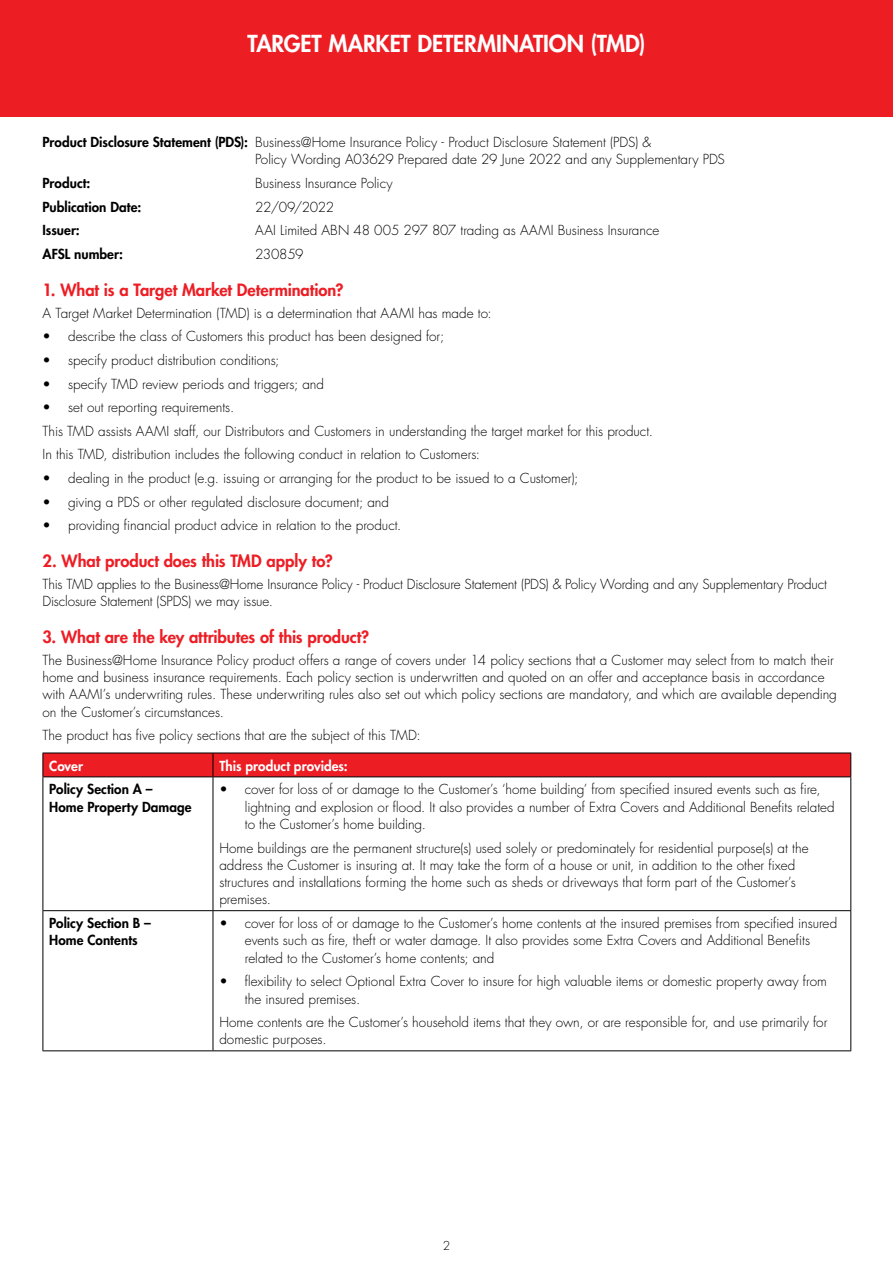
<style>
.page{position:relative;width:893px;height:1263px;background:#fff}
.page>*{position:absolute;margin:0;border:0;box-sizing:border-box;transform-origin:0 0}
.t1{font:800 22.8px "Futura Std";letter-spacing:-.005em;color:#fff}
.t2{font:800 16.5px "Futura Std";letter-spacing:-.005em;color:#ed1d24}
.t3{font:300 13.5px/17.2px "Futura Std";color:#000}
.t4{font:800 13.5px/17.2px "Futura Std";letter-spacing:.005em;color:#000}
.t5{font:800 13.5px "Futura Std";letter-spacing:.005em;color:#fff}
.t6{font:300 12px "Futura Std";color:#000}
.s1{font-weight:800}
</style>
<div class="page">
<div style="left:0;top:0;width:893px;height:117px;background:#ed1d24"></div>
<div style="left:43px;top:753px;width:808px;height:23px;background:#ed1d24"></div>
<hr style="left:43px;top:776px;width:170px;height:1px;background:#000">
<hr style="left:43px;top:777px;width:1px;height:133px;background:#000">
<hr style="left:213px;top:776px;width:638px;height:1px;background:#000">
<hr style="left:213px;top:777px;width:1px;height:133px;background:#000">
<hr style="left:850px;top:777px;width:1px;height:133px;background:#000">
<hr style="left:43px;top:910px;width:170px;height:1px;background:#000">
<hr style="left:43px;top:911px;width:1px;height:139px;background:#000">
<hr style="left:213px;top:910px;width:638px;height:1px;background:#000">
<hr style="left:213px;top:911px;width:1px;height:139px;background:#000">
<hr style="left:850px;top:911px;width:1px;height:139px;background:#000">
<hr style="left:43px;top:1050px;width:170px;height:1px;background:#000">
<hr style="left:213px;top:1050px;width:638px;height:1px;background:#000">
<h1 class="t1" style="left:247px;top:29px;width:400px">TARGET MARKET DETERMINATION (TMD)</h1>
<p class="t3" style="left:255px;top:134px;width:471px;text-indent:-213px"><span class="s1">Product Disclosure Statement (PDS):</span> Business@Home Insurance Policy - Product Disclosure Statement (PDS) &amp;<br>Policy Wording A03629 Prepared date 29 June 2022 and any Supplementary PDS</p>
<p class="t4" style="left:43px;top:174px;width:49px">Product:</p>
<p class="t3" style="left:255px;top:175px;width:139px">Business Insurance Policy</p>
<p class="t4" style="left:43px;top:198px;width:100px">Publication Date:</p>
<p class="t3" style="left:255px;top:199px;width:81px">22/09/2022</p>
<p class="t4" style="left:43px;top:222px;width:39px">Issuer:</p>
<p class="t3" style="left:255px;top:222px;width:406px">AAI Limited ABN 48 005 297 807 trading as AAMI Business Insurance</p>
<p class="t4" style="left:43px;top:245px;width:82px">AFSL number:</p>
<p class="t3" style="left:255px;top:246px;width:50px">230859</p>
<p class="t2" style="left:43px;top:280px;width:302px">1. What is a Target Market Determination?</p>
<p class="t3" style="left:43px;top:304px;width:451px">A Target Market Determination (TMD) is a determination that AAMI has made to:</p>
<p class="t3" style="left:43px;top:328px;width:403px">• describe the class of Customers this product has been designed for;</p>
<p class="t3" style="left:43px;top:352px;width:238px">• specify product distribution conditions;</p>
<p class="t3" style="left:43px;top:375px;width:283px">• specify TMD review periods and triggers; and</p>
<p class="t3" style="left:43px;top:396px;width:612px;line-height:23.7px">• set out reporting requirements.<br>This TMD assists AAMI staff, our Distributors and Customers in understanding the target market for this product.<br>In this TMD, distribution includes the following conduct in relation to Customers:</p>
<p class="t3" style="left:43px;top:470px;width:537px">• dealing in the product (e.g. issuing or arranging for the product to be issued to a Customer);</p>
<p class="t3" style="left:43px;top:493px;width:348px">• giving a PDS or other regulated disclosure document; and</p>
<p class="t3" style="left:43px;top:517px;width:360px">• providing financial product advice in relation to the product.</p>
<p class="t2" style="left:43px;top:551px;width:292px">2. What product does this TMD apply to?</p>
<p class="t3" style="left:43px;top:576px;width:786px">This TMD applies to the Business@Home Insurance Policy - Product Disclosure Statement (PDS) &amp; Policy Wording and any Supplementary Product<br>Disclosure Statement (SPDS) we may issue.</p>
<p class="t2" style="left:43px;top:627px;width:328px">3. What are the key attributes of this product?</p>
<p class="t3" style="left:43px;top:652px;width:796px">The Business@Home Insurance Policy product offers a range of covers under 14 policy sections that a Customer may select from to match their home and business insurance requirements. Each policy section is underwritten and quoted on an offer and acceptance basis in accordance with AAMI’s underwriting rules. These underwriting rules also set out which policy sections are mandatory, and which are available depending on the Customer’s circumstances.</p>
<p class="t3" style="left:43px;top:727px;width:380px">The product has five policy sections that are the subject of this TMD:</p>
<p class="t5" style="left:49px;top:757px;width:35px">Cover</p>
<p class="t5" style="left:219px;top:757px;width:130px">This product provides:</p>
<p class="t4" style="left:49px;top:781px;width:144px">Policy Section A –<br>Home Property Damage</p>
<p class="t3" style="left:245px;top:781px;width:591px;text-indent:-26px">• cover for loss of or damage to the Customer’s ‘home building’ from specified insured events such as fire, lightning and explosion or flood. It also provides a number of Extra Covers and Additional Benefits related to the Customer’s home building.</p>
<p class="t3" style="left:219px;top:839px;width:591px">Home buildings are the permanent structure(s) used solely or predominately for residential purpose(s) at the address the Customer is insuring at. It may take the form of a house or unit, in addition to the other fixed structures and installations forming the home such as sheds or driveways that form part of the Customer’s premises.</p>
<p class="t4" style="left:49px;top:914px;width:103px">Policy Section B –<br>Home Contents</p>
<p class="t3" style="left:245px;top:915px;width:594px;text-indent:-26px">• cover for loss of or damage to the Customer’s home contents at the insured premises from specified insured events such as fire, theft or water damage. It also provides some Extra Covers and Additional Benefits related to the Customer’s home contents; and</p>
<p class="t3" style="left:245px;top:973px;width:583px;text-indent:-26px">• flexibility to select Optional Extra Cover to insure for high valuable items or domestic property away from the insured premises.</p>
<p class="t3" style="left:219px;top:1014px;width:610px">Home contents are the Customer’s household items that they own, or are responsible for, and use primarily for domestic purposes.</p>
<p class="t6" style="left:443px;top:1238px;width:9px">2</p>
</div>
